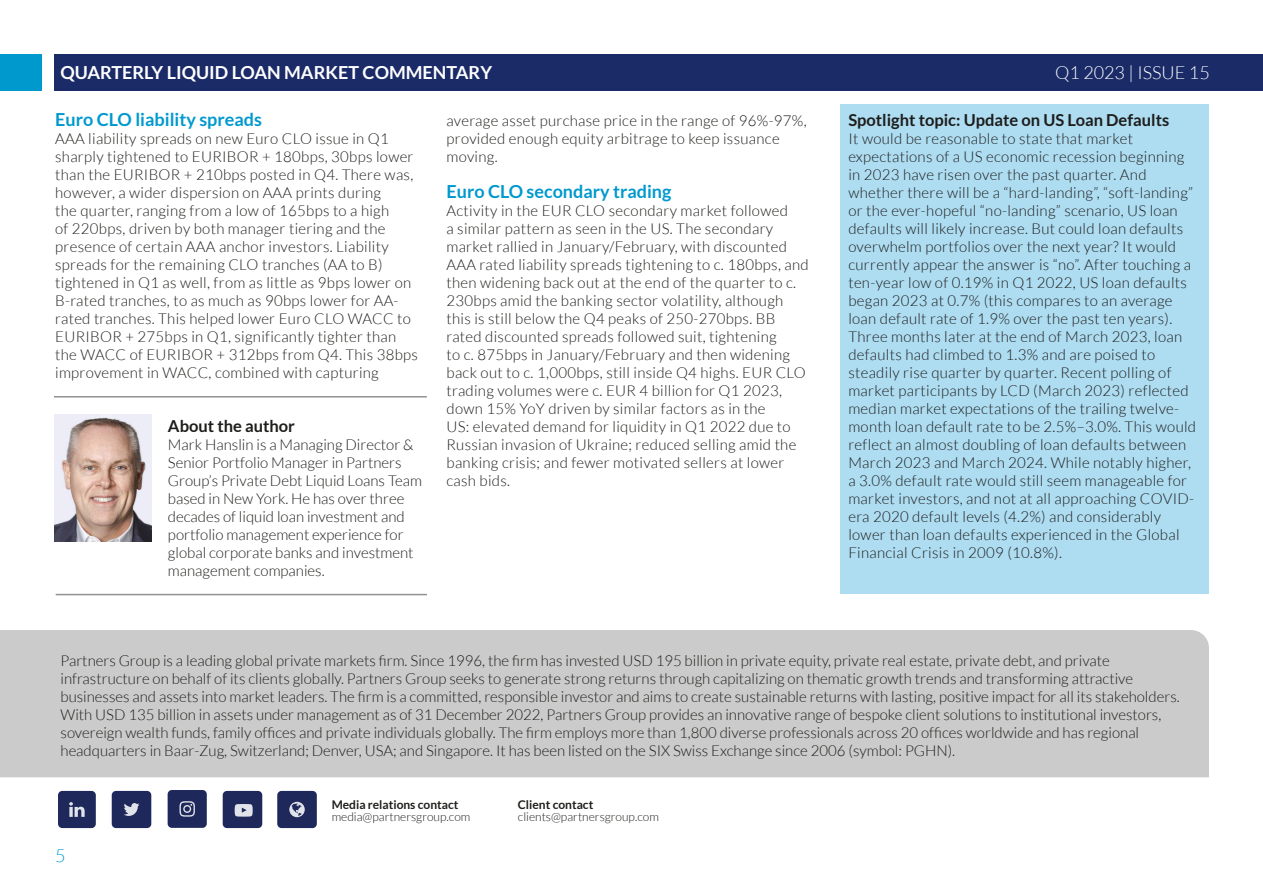
<style>
.page{position:relative;width:1263px;height:893px;background:#fff}
.page>*{position:absolute;margin:0;border:0;box-sizing:border-box;transform-origin:0 0}
.t1{font:700 18px "Lato";color:#0099ce}
.t2{font:700 18px "Lato";color:#fff}
.t3{font:300 18px "Lato";color:#fff}
.t4{font:300 18px "Lato";color:#0099ce}
.t5{font:700 16.5px "Lato";color:#1d1d1b}
.t6{font:300 15px/18px "Lato";letter-spacing:.02em;color:#1d1d1b}
.t7{font:300 15px/18px "Lato";color:#1d1d1b}
.t8{font:300 12px "Lato";color:#1d1d1b}
.t9{font:700 12px "Lato";color:#1d1d1b}
</style>
<div class="page">
<div style="left:54px;top:54px;width:1209px;height:36px;background:#1a2b68"></div>
<div style="left:0;top:54px;width:42px;height:36px;background:#0099ce"></div>
<div style="left:0;top:630px;width:1209px;height:147px;background:#cbcbcb"></div>
<div style="left:112px;top:791px;width:39px;height:37px;background:#1f285a;border-radius:4px"></div>
<div style="left:168px;top:790px;width:39px;height:38px;background:#1f285a;border-radius:4px"></div>
<div style="left:223px;top:791px;width:39px;height:37px;background:#1f285a;border-radius:4px"></div>
<div style="left:277px;top:791px;width:40px;height:37px;background:#1f285a;border-radius:4px"></div>
<div style="left:58px;top:791px;width:38px;height:37px;background:#1f285a;border-radius:4px"></div>
<svg style="left:69px;top:802px;width:16px;height:15px"></svg>
<svg style="left:124px;top:803px;width:15px;height:13px"></svg>
<svg style="left:179px;top:801px;width:16px;height:16px"></svg>
<svg style="left:235px;top:804px;width:18px;height:13px"></svg>
<svg style="left:289px;top:802px;width:16px;height:15px"></svg>
<div style="left:840px;top:104px;width:369px;height:490px;background:#aedcf1"></div>
<hr style="left:54px;top:396px;width:373px;height:2px;background:#929292">
<hr style="left:56px;top:594px;width:371px;height:1px;background:#929292">
<img style="left:54px;top:414px;width:98px;height:128px">
<p class="t2" style="left:60px;top:62px;width:433px">QUARTERLY LIQUID LOAN MARKET COMMENTARY</p>
<p class="t3" style="left:1055px;top:63px;width:156px">Q1 2023 | ISSUE 15</p>
<p class="t1" style="left:55px;top:109px;width:208px">Euro CLO liability spreads</p>
<p class="t6" style="left:55px;top:130px;width:364px">AAA liability spreads on new Euro CLO issue in Q1 sharply tightened to EURIBOR + 180bps, 30bps lower than the EURIBOR + 210bps posted in Q4. There was, however, a wider dispersion on AAA prints during<br>the quarter, ranging from a low of 165bps to a high<br>of 220bps, driven by both manager tiering and the presence of certain AAA anchor investors. Liability spreads for the remaining CLO tranches (AA to B) tightened in Q1 as well, from as little as 9bps lower on B-rated tranches, to as much as 90bps lower for AA&shy;rated tranches. This helped lower Euro CLO WACC to EURIBOR + 275bps in Q1, significantly tighter than the WACC of EURIBOR + 312bps from Q4. This 38bps improvement in WACC, combined with capturing</p>
<p class="t5" style="left:168px;top:417px;width:129px">About the author</p>
<p class="t7" style="left:168px;top:436px;width:247px">Mark Hanslin is a Managing Director &amp;<br>Senior Portfolio Manager in Partners</p>
<p class="t6" style="left:446px;top:112px;width:362px">average asset purchase price in the range of 96%-97%, provided enough equity arbitrage to keep issuance moving.</p>
<p class="t1" style="left:446px;top:181px;width:226px">Euro CLO secondary trading</p>
<p class="t6" style="left:446px;top:202px;width:364px">Activity in the EUR CLO secondary market followed<br>a similar pattern as seen in the US. The secondary market rallied in January/February, with discounted AAA rated liability spreads tightening to c. 180bps, and then widening back out at the end of the quarter to c.<br>230bps amid the banking sector volatility, although this is still below the Q4 peaks of 250-270bps. BB rated discounted spreads followed suit, tightening<br>to c. 875bps in January/February and then widening back out to c. 1,000bps, still inside Q4 highs. EUR CLO trading volumes were c. EUR 4 billion for Q1 2023, down 15% YoY driven by similar factors as in the<br>US: elevated demand for liquidity in Q1 2022 due to Russian invasion of Ukraine; reduced selling amid the banking crisis; and fewer motivated sellers at lower</p>
<p class="t7" style="left:168px;top:472px;width:256px">Group’s Private Debt Liquid Loans Team</p>
<p class="t6" style="left:446px;top:472px;width:65px">cash bids.</p>
<p class="t7" style="left:168px;top:490px;width:247px">based in New York. He has over three decades of liquid loan investment and portfolio management experience for global corporate banks and investment management companies.</p>
<p class="t5" style="left:848px;top:111px;width:322px">Spotlight topic: Update on US Loan Defaults</p>
<p class="t6" style="left:848px;top:130px;width:349px">It would be reasonable to state that market expectations of a US economic recession beginning in 2023 have risen over the past quarter. And whether there will be a “hard-landing”, “soft-landing” or the ever-hopeful “no-landing” scenario, US loan defaults will likely increase. But could loan defaults overwhelm portfolios over the next year? It would currently appear the answer is “no”. After touching a ten-year low of 0.19% in Q1 2022, US loan defaults began 2023 at 0.7% (this compares to an average loan default rate of 1.9% over the past ten years).<br>Three months later at the end of March 2023, loan defaults had climbed to 1.3% and are poised to steadily rise quarter by quarter. Recent polling of market participants by LCD (March 2023) reflected median market expectations of the trailing twelve&shy;month loan default rate to be 2.5%–3.0%. This would reflect an almost doubling of loan defaults between March 2023 and March 2024. While notably higher, a 3.0% default rate would still seem manageable for market investors, and not at all approaching COVID&shy;era 2020 default levels (4.2%) and considerably lower than loan defaults experienced in the Global Financial Crisis in 2009 (10.8%).</p>
<p class="t7" style="left:61px;top:652px;width:1121px">Partners Group is a leading global private markets firm. Since 1996, the firm has invested USD 195 billion in private equity, private real estate, private debt, and private infrastructure on behalf of its clients globally. Partners Group seeks to generate strong returns through capitalizing on thematic growth trends and transforming attractive businesses and assets into market leaders. The firm is a committed, responsible investor and aims to create sustainable returns with lasting, positive impact for all its stakeholders.<br>With USD 135 billion in assets under management as of 31 December 2022, Partners Group provides an innovative range of bespoke client solutions to institutional investors, sovereign wealth funds, family offices and private individuals globally. The firm employs more than 1,800 diverse professionals across 20 offices worldwide and has regional headquarters in Baar-Zug, Switzerland; Denver, USA; and Singapore. It has been listed on the SIX Swiss Exchange since 2006 (symbol: PGHN).</p>
<p class="t4" style="left:55px;top:846px;width:12px">5</p>
<p class="t9" style="left:332px;top:798px;width:128px">Media relations contact</p>
<p class="t8" style="left:332px;top:810px;width:140px">media@partnersgroup.com</p>
<p class="t9" style="left:518px;top:798px;width:77px">Client contact</p>
<p class="t8" style="left:518px;top:810px;width:142px">clients@partnersgroup.com</p>
</div>
